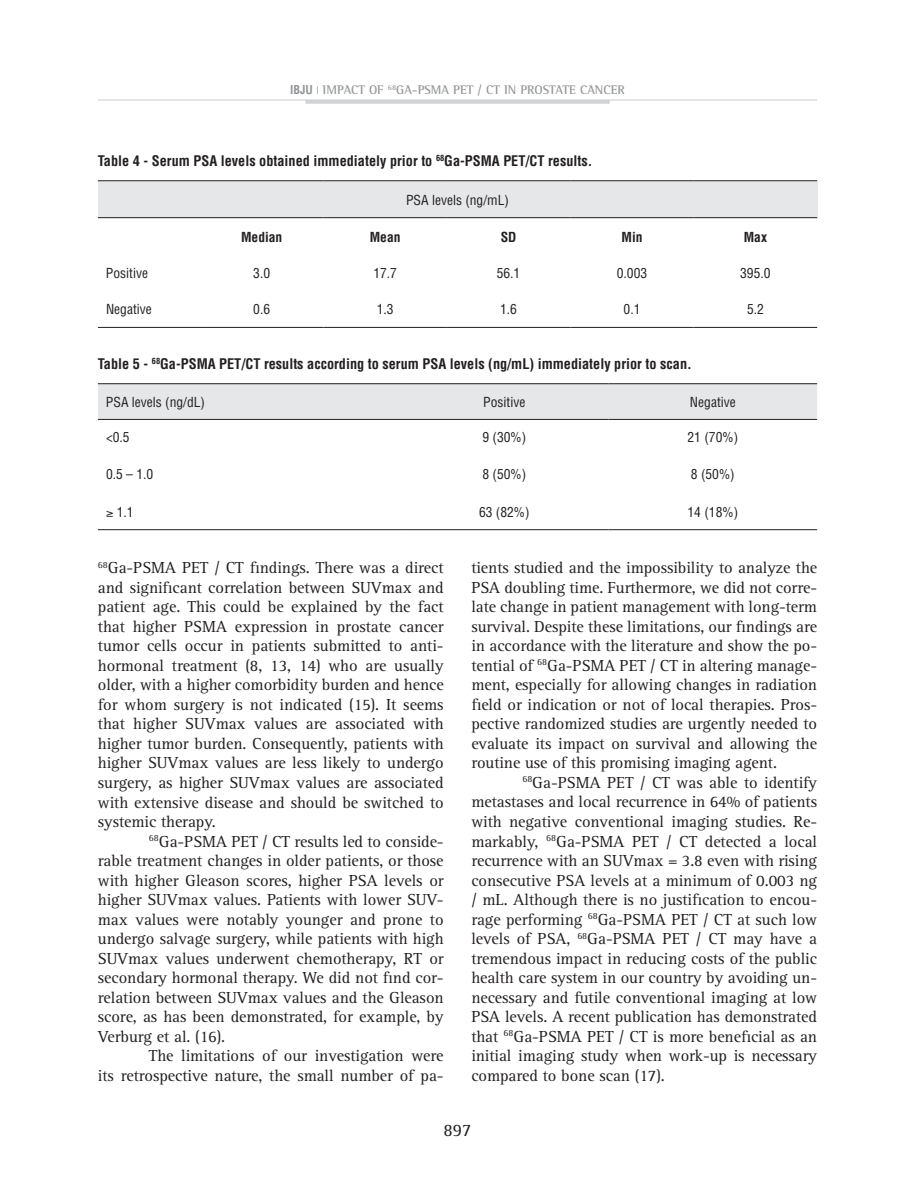
<style>
.page{position:relative;width:898px;height:1200px;background:#fff}
.page>*{position:absolute;margin:0;border:0;box-sizing:border-box;transform-origin:0 0}
.t1{font:18px "Rotis Serif";color:#231f20}
.t2{font:16.5px/19.5px "Rotis Serif";letter-spacing:-.005em;color:#231f20;text-align:justify}
.t3{font:700 condensed 14.25px "Helvetica";color:#231f20}
.t4{font:condensed 13.5px "Helvetica";color:#231f20}
.t5{font:700 condensed 13.5px "Helvetica";color:#231f20}
.t6{font:700 12.75px "Rotis Semi Serif";color:#939598}
.s1{font-family:"Helvetica";font-stretch:condensed;font-size:12px}
</style>
<div class="page">
<hr style="left:98px;top:99px;width:718px;height:2px;background:#dcdddf">
<hr style="left:305px;top:100px;width:304px;height:4px;background:#d1d2d4">
<div style="left:98px;top:181px;width:718px;height:37px;background:#e6e7e9"></div>
<hr style="left:98px;top:327px;width:102px;height:1px;background:#231f20">
<hr style="left:200px;top:327px;width:123px;height:1px;background:#231f20">
<hr style="left:323px;top:327px;width:123px;height:1px;background:#231f20">
<hr style="left:446px;top:327px;width:124px;height:1px;background:#231f20">
<hr style="left:570px;top:327px;width:123px;height:1px;background:#231f20">
<hr style="left:693px;top:327px;width:123px;height:1px;background:#231f20">
<hr style="left:98px;top:180px;width:102px;height:1px;background:#231f20">
<hr style="left:200px;top:180px;width:123px;height:1px;background:#231f20">
<hr style="left:323px;top:180px;width:123px;height:1px;background:#231f20">
<hr style="left:446px;top:180px;width:124px;height:1px;background:#231f20">
<hr style="left:570px;top:180px;width:123px;height:1px;background:#231f20">
<hr style="left:693px;top:180px;width:123px;height:1px;background:#231f20">
<hr style="left:98px;top:217px;width:102px;height:1px;background:#231f20">
<hr style="left:200px;top:217px;width:123px;height:1px;background:#231f20">
<hr style="left:323px;top:217px;width:123px;height:1px;background:#231f20">
<hr style="left:446px;top:217px;width:124px;height:1px;background:#231f20">
<hr style="left:570px;top:217px;width:123px;height:1px;background:#231f20">
<hr style="left:693px;top:217px;width:123px;height:1px;background:#231f20">
<div style="left:98px;top:384px;width:718px;height:35px;background:#e6e7e9"></div>
<hr style="left:98px;top:529px;width:302px;height:1px;background:#231f20">
<hr style="left:400px;top:529px;width:208px;height:1px;background:#231f20">
<hr style="left:608px;top:529px;width:208px;height:1px;background:#231f20">
<hr style="left:98px;top:383px;width:302px;height:1px;background:#231f20">
<hr style="left:400px;top:383px;width:208px;height:1px;background:#231f20">
<hr style="left:608px;top:383px;width:208px;height:1px;background:#231f20">
<hr style="left:98px;top:419px;width:302px;height:1px;background:#231f20">
<hr style="left:400px;top:419px;width:208px;height:1px;background:#231f20">
<hr style="left:608px;top:419px;width:208px;height:1px;background:#231f20">
<p class="t6" style="left:290px;top:82px;width:336px"><span class="s1">ibju</span> <sup>|</sup> IMPACT OF <sup>68</sup>GA-PSMA PET / CT IN PROSTATE CANCER</p>
<p class="t3" style="left:98px;top:152px;width:496px">Table 4 - Serum PSA levels obtained immediately prior to <sup>68</sup>Ga-PSMA PET/CT results.</p>
<p class="t4" style="left:406px;top:191px;width:104px">PSA levels (ng/mL)</p>
<p class="t5" style="left:241px;top:228px;width:43px">Median</p>
<p class="t5" style="left:369px;top:228px;width:32px">Mean</p>
<p class="t5" style="left:500px;top:228px;width:17px">SD</p>
<p class="t5" style="left:621px;top:228px;width:23px">Min</p>
<p class="t5" style="left:743px;top:228px;width:25px">Max</p>
<p class="t4" style="left:106px;top:265px;width:43px">Positive</p>
<p class="t4" style="left:253px;top:265px;width:18px">3.0</p>
<p class="t4" style="left:373px;top:265px;width:25px">17.7</p>
<p class="t4" style="left:496px;top:265px;width:25px">56.1</p>
<p class="t4" style="left:616px;top:265px;width:32px">0.003</p>
<p class="t4" style="left:740px;top:265px;width:32px">395.0</p>
<p class="t4" style="left:106px;top:301px;width:47px">Negative</p>
<p class="t4" style="left:253px;top:301px;width:18px">0.6</p>
<p class="t4" style="left:376px;top:301px;width:18px">1.3</p>
<p class="t4" style="left:500px;top:301px;width:18px">1.6</p>
<p class="t4" style="left:623px;top:301px;width:18px">0.1</p>
<p class="t4" style="left:746px;top:301px;width:18px">5.2</p>
<p class="t3" style="left:98px;top:354px;width:595px">Table 5 - <sup>68</sup>Ga-PSMA PET/CT results according to serum PSA levels (ng/mL) immediately prior to scan.</p>
<p class="t4" style="left:106px;top:393px;width:100px">PSA levels (ng/dL)</p>
<p class="t4" style="left:483px;top:393px;width:43px">Positive</p>
<p class="t4" style="left:689px;top:393px;width:47px">Negative</p>
<p class="t4" style="left:106px;top:428px;width:25px">&lt;0.5</p>
<p class="t4" style="left:482px;top:428px;width:45px">9 (30%)</p>
<p class="t4" style="left:687px;top:428px;width:52px">21 (70%)</p>
<p class="t4" style="left:106px;top:465px;width:49px">0.5 – 1.0</p>
<p class="t4" style="left:482px;top:465px;width:45px">8 (50%)</p>
<p class="t4" style="left:690px;top:465px;width:45px">8 (50%)</p>
<p class="t4" style="left:106px;top:503px;width:29px">≥ 1.1</p>
<p class="t4" style="left:479px;top:503px;width:52px">63 (82%)</p>
<p class="t4" style="left:687px;top:503px;width:52px">14 (18%)</p>
<p class="t2" style="left:98px;top:558px;width:347px"><sup>68</sup>Ga-PSMA PET / CT findings. There was a direct and significant correlation between SUVmax and patient age. This could be explained by the fact that higher PSMA expression in prostate cancer tumor cells occur in patients submitted to anti&shy;hormonal treatment (8, 13, 14) who are usually older, with a higher comorbidity burden and hence for whom surgery is not indicated (15). It seems that higher SUVmax values are associated with higher tumor burden. Consequently, patients with higher SUVmax values are less likely to undergo surgery, as higher SUVmax values are associated with extensive disease and should be switched to systemic therapy.</p>
<p class="t2" style="left:98px;top:831px;width:347px;text-indent:51px"><sup>68</sup>Ga-PSMA PET / CT results led to conside&shy;rable treatment changes in older patients, or those with higher Gleason scores, higher PSA levels or higher SUVmax values. Patients with lower SUV&shy;max values were notably younger and prone to undergo salvage surgery, while patients with high SUVmax values underwent chemotherapy, RT or secondary hormonal therapy. We did not find cor&shy;relation between SUVmax values and the Gleason score, as has been demonstrated, for example, by Verburg et al. (16).</p>
<p class="t2" style="left:98px;top:1046px;width:347px;text-align:right">The limitations of our investigation were<br>its retrospective nature, the small number of pa-</p>
<p class="t2" style="left:471px;top:558px;width:347px">tients studied and the impossibility to analyze the PSA doubling time. Furthermore, we did not corre&shy;late change in patient management with long-term survival. Despite these limitations, our findings are in accordance with the literature and show the po&shy;tential of <sup>68</sup>Ga-PSMA PET / CT in altering manage&shy;ment, especially for allowing changes in radiation field or indication or not of local therapies. Pros&shy;pective randomized studies are urgently needed to evaluate its impact on survival and allowing the routine use of this promising imaging agent.</p>
<p class="t2" style="left:471px;top:773px;width:347px;text-indent:51px"><sup>68</sup>Ga-PSMA PET / CT was able to identify metastases and local recurrence in 64% of patients with negative conventional imaging studies. Re&shy;markably, <sup>68</sup>Ga-PSMA PET / CT detected a local recurrence with an SUVmax = 3.8 even with rising consecutive PSA levels at a minimum of 0.003 ng / mL. Although there is no justification to encou&shy;rage performing <sup>68</sup>Ga-PSMA PET / CT at such low levels of PSA, <sup>68</sup>Ga-PSMA PET / CT may have a tremendous impact in reducing costs of the public health care system in our country by avoiding un&shy;necessary and futile conventional imaging at low PSA levels. A recent publication has demonstrated that <sup>68</sup>Ga-PSMA PET / CT is more beneficial as an initial imaging study when work-up is necessary compared to bone scan (17).</p>
<p class="t1" style="left:443px;top:1119px;width:30px">897</p>
</div>
